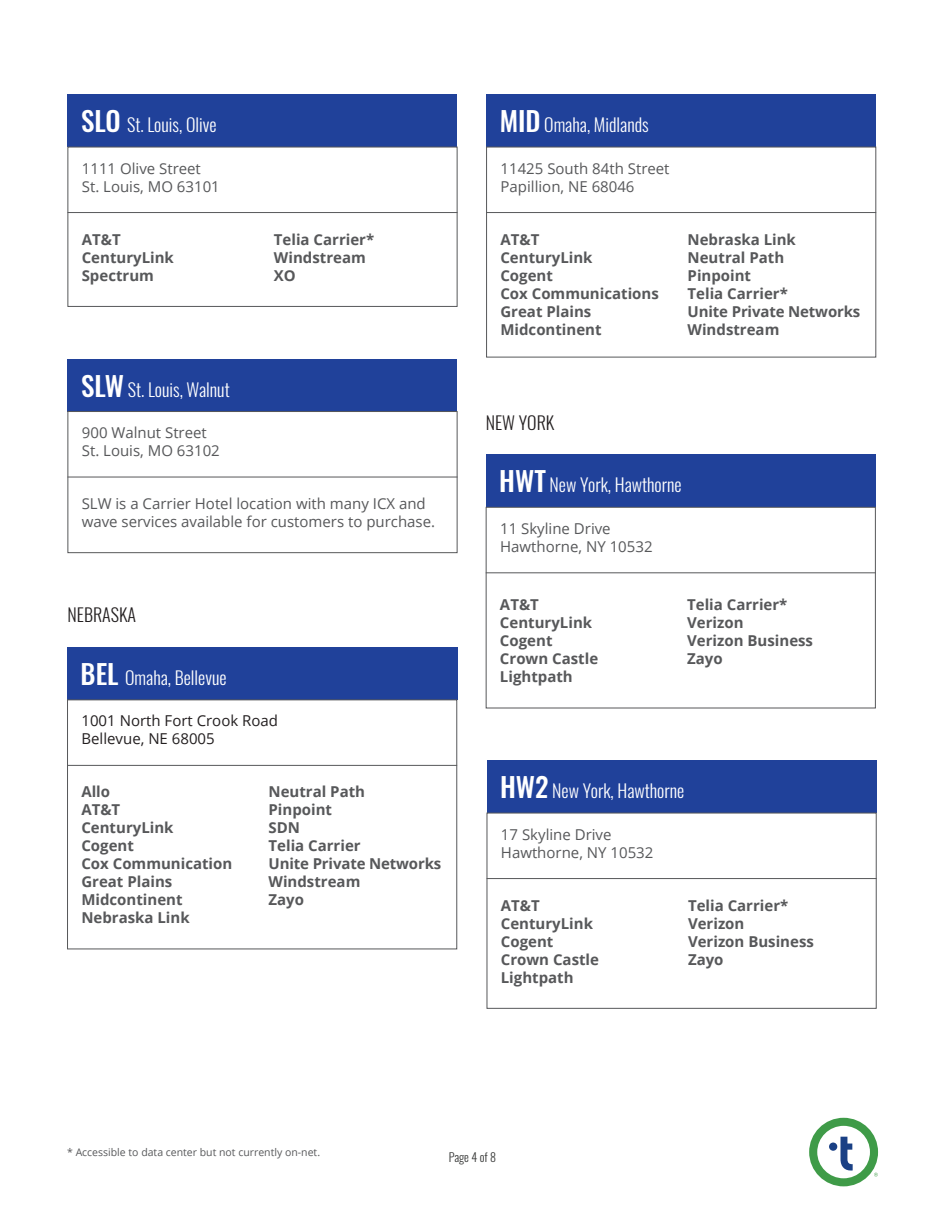
<style>
.page{position:relative;width:945px;height:1215px;background:#fff}
.page>*{position:absolute;margin:0;border:0;box-sizing:border-box;transform-origin:0 0}
.t1{font:300 18px "Oswald";color:#fff}
.t2{font:300 18px "Oswald";color:#231f20}
.t3{font:700 15px "Open Sans";color:#57585a}
.t4{font:15px/18px "Open Sans";color:#57585a}
.t5{font:15px "Open Sans";color:#231f20}
.t6{font:300 12px "Oswald";letter-spacing:-.005em;color:#373837}
.t7{font:10.5px "Open Sans";color:#57585a}
.s1{font-weight:500;font-size:27px}
</style>
<div class="page">
<svg style="left:809px;top:1118px;width:69px;height:68px"></svg>
<div style="left:486px;top:455px;width:390px;height:52px;background:#20419a"></div>
<div style="left:487px;top:761px;width:390px;height:52px;background:#20419a"></div>
<hr style="left:486px;top:572px;width:390px;height:1px;background:#57585a">
<hr style="left:487px;top:878px;width:390px;height:1px;background:#57585a">
<div style="left:486px;top:507px;width:390px;height:201px;border:1px solid #57585a"></div>
<div style="left:487px;top:813px;width:390px;height:196px;border:1px solid #57585a"></div>
<div style="left:68px;top:359px;width:390px;height:52px;background:#20419a"></div>
<hr style="left:68px;top:477px;width:390px;height:1px;background:#57585a">
<div style="left:68px;top:411px;width:390px;height:142px;border:1px solid #57585a"></div>
<div style="left:67px;top:647px;width:390px;height:53px;background:#20419a"></div>
<hr style="left:67px;top:765px;width:390px;height:1px;background:#57585a">
<div style="left:67px;top:700px;width:390px;height:249px;border:1px solid #57585a"></div>
<div style="left:486px;top:94px;width:390px;height:53px;background:#20419a"></div>
<hr style="left:486px;top:212px;width:390px;height:1px;background:#57585a">
<div style="left:486px;top:147px;width:390px;height:210px;border:1px solid #57585a"></div>
<div style="left:68px;top:94px;width:390px;height:53px;background:#20419a"></div>
<hr style="left:68px;top:212px;width:390px;height:1px;background:#57585a">
<div style="left:68px;top:147px;width:390px;height:160px;border:1px solid #57585a"></div>
<p class="t1" style="left:81px;top:109px;width:137px"><span class="s1">SLO</span> St. Louis, Olive</p>
<p class="t4" style="left:82px;top:159px;width:121px">1111 Olive Street</p>
<p class="t4" style="left:82px;top:177px;width:140px">St. Louis, MO 63101</p>
<p class="t3" style="left:82px;top:229px;width:40px">AT&amp;T</p>
<p class="t3" style="left:82px;top:247px;width:94px">CenturyLink</p>
<p class="t3" style="left:82px;top:265px;width:74px">Spectrum</p>
<p class="t1" style="left:81px;top:373px;width:150px"><span class="s1">SLW</span> St. Louis, Walnut</p>
<p class="t3" style="left:274px;top:229px;width:102px">Telia Carrier*</p>
<p class="t3" style="left:274px;top:247px;width:93px">Windstream</p>
<p class="t3" style="left:274px;top:265px;width:23px">XO</p>
<p class="t4" style="left:82px;top:423px;width:127px">900 Walnut Street</p>
<p class="t4" style="left:82px;top:441px;width:140px">St. Louis, MO 63102</p>
<p class="t4" style="left:82px;top:494px;width:355px">SLW is a Carrier Hotel location with many ICX and wave services available for customers to purchase.</p>
<p class="t2" style="left:68px;top:599px;width:70px">NEBRASKA</p>
<p class="t1" style="left:81px;top:662px;width:147px"><span class="s1">BEL</span> Omaha, Bellevue</p>
<p class="t5" style="left:81px;top:711px;width:198px">1001 North Fort Crook Road</p>
<p class="t5" style="left:81px;top:729px;width:135px">Bellevue, NE 68005</p>
<p class="t3" style="left:81px;top:781px;width:30px">Allo</p>
<p class="t3" style="left:81px;top:799px;width:40px">AT&amp;T</p>
<p class="t3" style="left:81px;top:817px;width:94px">CenturyLink</p>
<p class="t3" style="left:81px;top:835px;width:54px">Cogent</p>
<p class="t3" style="left:81px;top:853px;width:152px">Cox Communication</p>
<p class="t3" style="left:81px;top:871px;width:92px">Great Plains</p>
<p class="t3" style="left:81px;top:889px;width:103px">Midcontinent</p>
<p class="t3" style="left:81px;top:907px;width:110px">Nebraska Link</p>
<p class="t3" style="left:269px;top:781px;width:98px">Neutral Path</p>
<p class="t3" style="left:269px;top:799px;width:65px">Pinpoint</p>
<p class="t3" style="left:269px;top:817px;width:33px">SDN</p>
<p class="t3" style="left:269px;top:835px;width:94px">Telia Carrier</p>
<p class="t3" style="left:269px;top:853px;width:174px">Unite Private Networks</p>
<p class="t3" style="left:269px;top:871px;width:93px">Windstream</p>
<p class="t3" style="left:269px;top:889px;width:37px">Zayo</p>
<p class="t1" style="left:500px;top:109px;width:151px"><span class="s1">MID</span> Omaha, Midlands</p>
<p class="t4" style="left:501px;top:159px;width:171px">11425 South 84th Street</p>
<p class="t4" style="left:501px;top:177px;width:136px">Papillion, NE 68046</p>
<p class="t3" style="left:500px;top:229px;width:40px">AT&amp;T</p>
<p class="t3" style="left:500px;top:247px;width:94px">CenturyLink</p>
<p class="t3" style="left:500px;top:265px;width:54px">Cogent</p>
<p class="t3" style="left:500px;top:283px;width:160px">Cox Communications</p>
<p class="t3" style="left:500px;top:301px;width:92px">Great Plains</p>
<p class="t3" style="left:500px;top:319px;width:103px">Midcontinent</p>
<p class="t3" style="left:688px;top:229px;width:110px">Nebraska Link</p>
<p class="t3" style="left:688px;top:247px;width:98px">Neutral Path</p>
<p class="t3" style="left:688px;top:265px;width:65px">Pinpoint</p>
<p class="t3" style="left:688px;top:283px;width:102px">Telia Carrier*</p>
<p class="t3" style="left:688px;top:301px;width:174px">Unite Private Networks</p>
<p class="t3" style="left:688px;top:319px;width:93px">Windstream</p>
<p class="t2" style="left:486px;top:406px;width:70px">NEW YORK</p>
<p class="t1" style="left:499px;top:469px;width:184px"><span class="s1">HWT</span> New York, Hawthorne</p>
<p class="t4" style="left:500px;top:519px;width:112px">11 Skyline Drive</p>
<p class="t4" style="left:500px;top:537px;width:154px">Hawthorne, NY 10532</p>
<p class="t3" style="left:500px;top:594px;width:40px">AT&amp;T</p>
<p class="t3" style="left:500px;top:612px;width:94px">CenturyLink</p>
<p class="t3" style="left:500px;top:630px;width:54px">Cogent</p>
<p class="t3" style="left:500px;top:648px;width:100px">Crown Castle</p>
<p class="t3" style="left:500px;top:666px;width:74px">Lightpath</p>
<p class="t3" style="left:687px;top:594px;width:102px">Telia Carrier*</p>
<p class="t3" style="left:687px;top:612px;width:58px">Verizon</p>
<p class="t3" style="left:687px;top:630px;width:127px">Verizon Business</p>
<p class="t3" style="left:687px;top:648px;width:37px">Zayo</p>
<p class="t1" style="left:500px;top:775px;width:186px"><span class="s1">HW2</span> New York, Hawthorne</p>
<p class="t4" style="left:501px;top:825px;width:112px">17 Skyline Drive</p>
<p class="t4" style="left:501px;top:843px;width:154px">Hawthorne, NY 10532</p>
<p class="t3" style="left:501px;top:895px;width:40px">AT&amp;T</p>
<p class="t3" style="left:501px;top:913px;width:94px">CenturyLink</p>
<p class="t3" style="left:501px;top:931px;width:54px">Cogent</p>
<p class="t3" style="left:501px;top:949px;width:100px">Crown Castle</p>
<p class="t3" style="left:501px;top:967px;width:74px">Lightpath</p>
<p class="t3" style="left:688px;top:895px;width:102px">Telia Carrier*</p>
<p class="t3" style="left:688px;top:913px;width:58px">Verizon</p>
<p class="t3" style="left:688px;top:931px;width:127px">Verizon Business</p>
<p class="t3" style="left:688px;top:949px;width:37px">Zayo</p>
<p class="t7" style="left:67px;top:1145px;width:255px">* Accessible to data center but not currently on-net.</p>
<p class="t6" style="left:449px;top:1146px;width:49px">Page 4 of 8</p>
</div>
